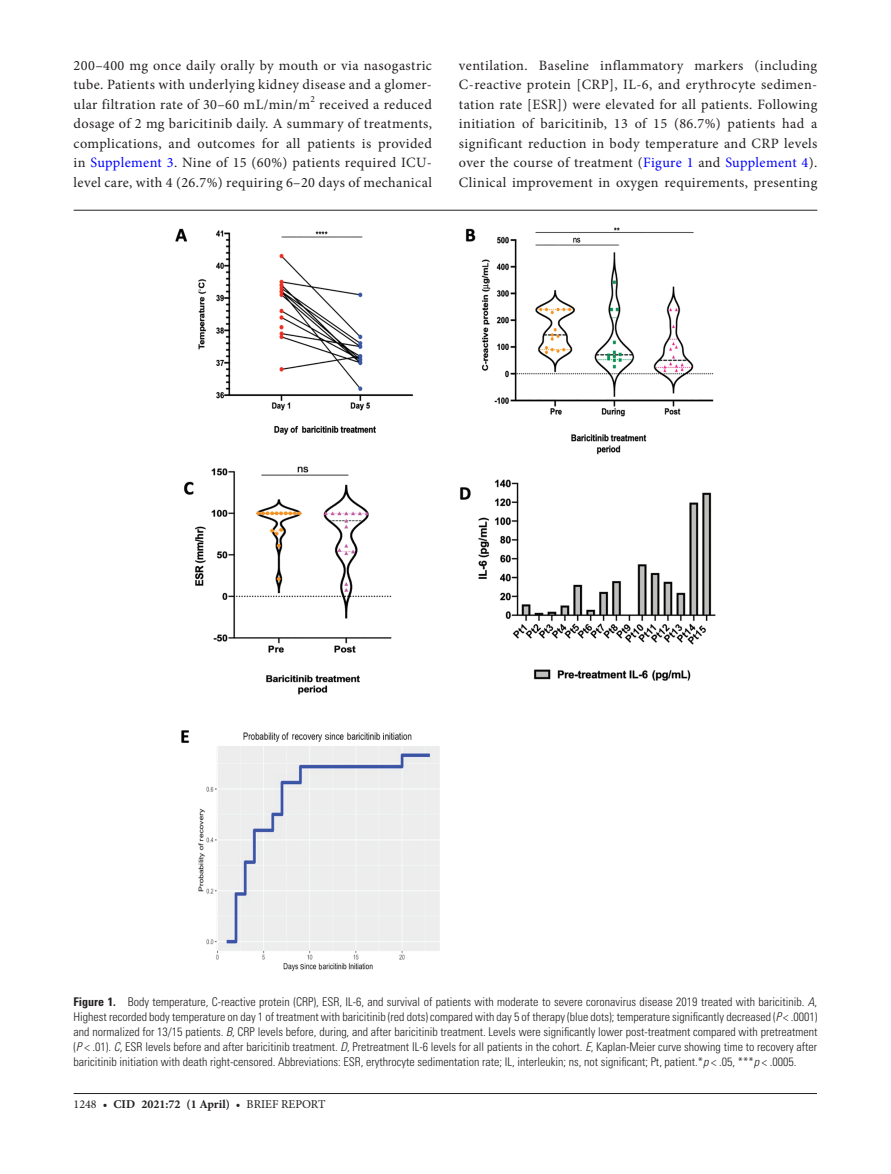
<style>
.page{position:relative;width:891px;height:1174px;background:#fff}
.page>*{position:absolute;margin:0;border:0;box-sizing:border-box;transform-origin:0 0}
.t1{font:14.25px/19.5px "Minion Pro";letter-spacing:.03em;color:#231f20;text-align:justify}
.t2{font:300 condensed 12px/15px "Univers LT Std";color:#231f20;text-align:justify}
.t3{font:700 12px "Minion Pro";color:#231f20}
.s1{color:#00f}
.s2{font-weight:700}
.s3{font-style:italic}
.s4{font-weight:400}
</style>
<div class="page">
<hr style="left:74px;top:1093px;width:743px;height:1px;background:#231f20">
<hr style="left:74px;top:210px;width:743px;height:1px;background:#231f20">
<img style="left:175px;top:228px;width:540px;height:744px">
<p class="t1" style="left:74px;top:55px;width:360px">200–400 mg once daily orally by mouth or via nasogastric tube. Patients with underlying kidney disease and a glomer&shy;ular filtration rate of 30–60 mL/min/m<sup>2</sup> received a reduced dosage of 2 mg baricitinib daily. A summary of treatments, complications, and outcomes for all patients is provided in <span class="s1">Supplement 3</span>. Nine of 15 (60%) patients required ICU&shy;level care, with 4 (26.7%) requiring 6–20 days of mechanical</p>
<p class="t1" style="left:459px;top:55px;width:360px">ventilation. Baseline inflammatory markers (including C-reactive protein [CRP], IL-6, and erythrocyte sedimen&shy;tation rate [ESR]) were elevated for all patients. Following initiation of baricitinib, 13 of 15 (86.7%) patients had a significant reduction in body temperature and CRP levels over the course of treatment (<span class="s1">Figure 1</span> and <span class="s1">Supplement 4</span>).<br>Clinical improvement in oxygen requirements, presenting</p>
<p class="t2" style="left:74px;top:995px;width:745px"><span class="s2">Figure 1.</span> Body temperature, C-reactive protein (CRP), ESR, IL-6, and survival of patients with moderate to severe coronavirus disease 2019 treated with baricitinib. <span class="s3">A</span>, Highest recorded body temperature on day 1 of treatment with baricitinib (red dots) compared with day 5 of therapy (blue dots); temperature significantly decreased (<span class="s3">P</span> &lt; .0001) and normalized for 13/15 patients. <span class="s3">B</span>, CRP levels before, during, and after baricitinib treatment. Levels were significantly lower post-treatment compared with pretreatment (<span class="s3">P</span> &lt; .01). <span class="s3">C</span>, ESR levels before and after baricitinib treatment. <span class="s3">D</span>, Pretreatment IL-6 levels for all patients in the cohort. <span class="s3">E</span>, Kaplan-Meier curve showing time to recovery after baricitinib initiation with death right-censored. Abbreviations: ESR, erythrocyte sedimentation rate; IL, interleukin; ns, not significant; Pt, patient.*<span class="s3">p</span> &lt; .05, ***<span class="s3">p</span> &lt; .0005.</p>
<p class="t3" style="left:74px;top:1095px;width:253px"><span class="s4">1248 •</span> cid 2021:72 (1 April) <span class="s4">• BRIEF REPORT</span></p>
</div>
